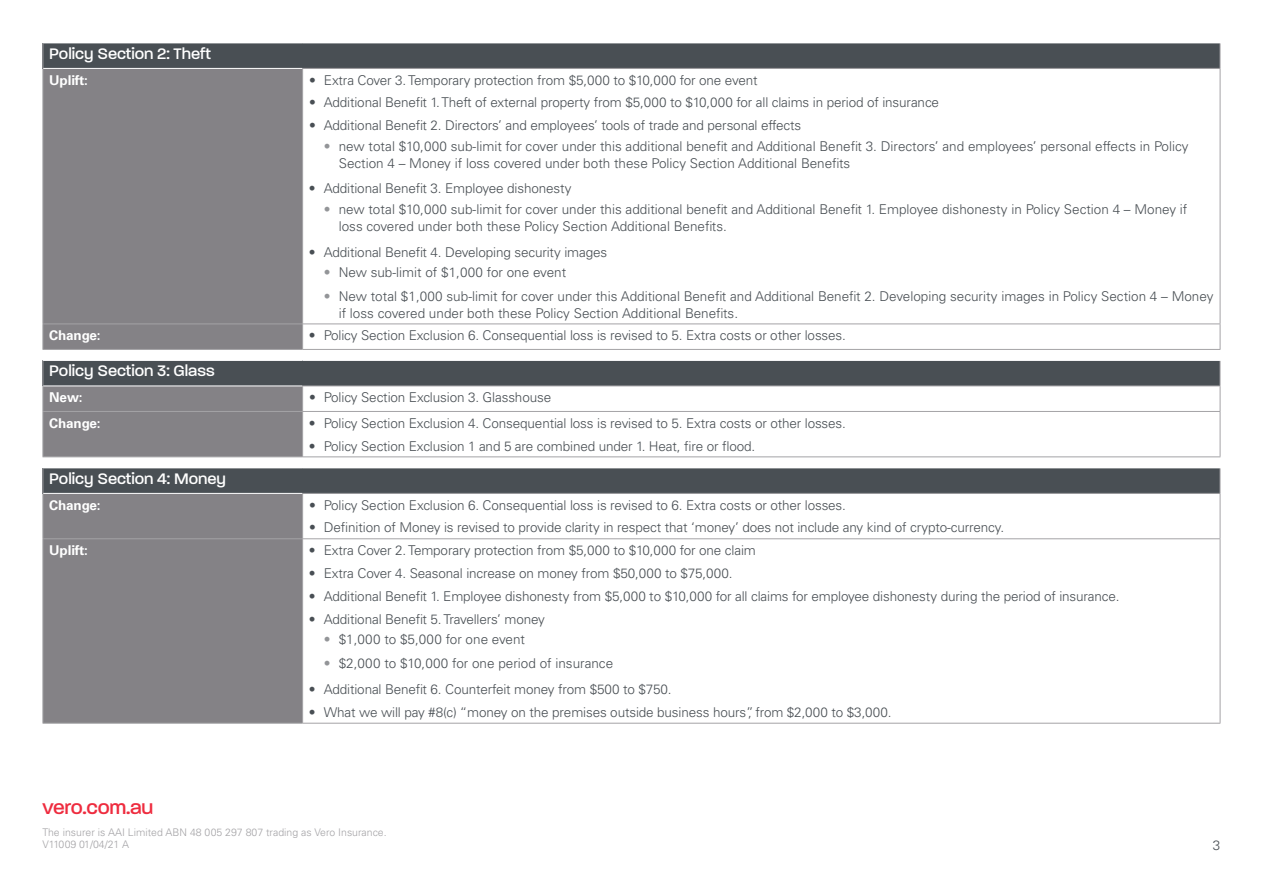
<style>
.page{position:relative;width:1263px;height:893px;background:#fff}
.page>*{position:absolute;margin:0;border:0;box-sizing:border-box;transform-origin:0 0}
.t1{font:500 21px "Paralucent";letter-spacing:-.015em;color:#ee2c3f}
.t2{font:500 16.5px "Paralucent";color:#fff}
.t3{font:300 13.5px/16.5px "Univers LT Std";letter-spacing:-.01em;color:#494f54}
.t4{font:700 13.5px "Univers LT Std";letter-spacing:-.01em;color:#fff}
.t5{font:300 10.5px/12px "Univers LT Std";color:#a4a3a6}
.s1{color:#939598}
</style>
<div class="page">
<div style="left:43px;top:43px;width:1177px;height:25px;background:#494f54"></div>
<div style="left:44px;top:69px;width:258px;height:280px;background:#848286"></div>
<svg style="left:1220px;top:43px;width:1px;height:25px"></svg>
<hr style="left:43px;top:68px;width:1px;height:256px;background:#a4a3a6">
<hr style="left:302px;top:68px;width:918px;height:1px;background:#a4a3a6">
<hr style="left:302px;top:69px;width:1px;height:255px;background:#a4a3a6">
<hr style="left:1220px;top:69px;width:1px;height:255px;background:#a4a3a6">
<hr style="left:43px;top:324px;width:260px;height:1px;background:#a4a3a6">
<svg style="left:43px;top:324px;width:1px;height:25px"></svg>
<hr style="left:303px;top:324px;width:917px;height:1px;background:#a4a3a6">
<svg style="left:302px;top:325px;width:1px;height:24px"></svg>
<svg style="left:1220px;top:324px;width:1px;height:25px"></svg>
<hr style="left:43px;top:349px;width:260px;height:1px;background:#a4a3a6">
<hr style="left:303px;top:349px;width:917px;height:1px;background:#a4a3a6">
<hr style="left:43px;top:43px;width:260px;height:1px;background:#fff">
<hr style="left:303px;top:43px;width:917px;height:1px;background:#fff">
<svg style="left:43px;top:43px;width:1px;height:25px"></svg>
<hr style="left:43px;top:68px;width:259px;height:1px;background:#fff">
<div style="left:43px;top:360px;width:1177px;height:26px;background:#494f54"></div>
<hr style="left:302px;top:386px;width:918px;height:1px;background:#a4a3a6">
<svg style="left:1220px;top:361px;width:1px;height:50px"></svg>
<hr style="left:303px;top:411px;width:917px;height:1px;background:#a4a3a6">
<hr style="left:1220px;top:412px;width:1px;height:44px;background:#a4a3a6">
<hr style="left:303px;top:456px;width:917px;height:1px;background:#a4a3a6">
<hr style="left:43px;top:360px;width:260px;height:1px;background:#fff">
<hr style="left:303px;top:360px;width:917px;height:1px;background:#fff">
<svg style="left:43px;top:361px;width:260px;height:96px"></svg>
<hr style="left:43px;top:386px;width:259px;height:1px;background:#fff">
<div style="left:43px;top:468px;width:1177px;height:25px;background:#494f54"></div>
<div style="left:44px;top:494px;width:258px;height:229px;background:#848286"></div>
<svg style="left:1220px;top:468px;width:1px;height:25px"></svg>
<hr style="left:43px;top:493px;width:1px;height:45px;background:#a4a3a6">
<hr style="left:302px;top:493px;width:918px;height:1px;background:#a4a3a6">
<hr style="left:302px;top:494px;width:1px;height:44px;background:#a4a3a6">
<hr style="left:1220px;top:494px;width:1px;height:44px;background:#a4a3a6">
<hr style="left:43px;top:538px;width:260px;height:1px;background:#a4a3a6">
<hr style="left:43px;top:539px;width:1px;height:184px;background:#a4a3a6">
<hr style="left:303px;top:538px;width:917px;height:1px;background:#a4a3a6">
<hr style="left:302px;top:539px;width:1px;height:184px;background:#a4a3a6">
<hr style="left:1220px;top:539px;width:1px;height:184px;background:#a4a3a6">
<hr style="left:43px;top:723px;width:260px;height:1px;background:#a4a3a6">
<hr style="left:303px;top:723px;width:917px;height:1px;background:#a4a3a6">
<svg style="left:43px;top:468px;width:1px;height:25px"></svg>
<hr style="left:43px;top:493px;width:259px;height:1px;background:#fff">
<p class="t2" style="left:49px;top:44px;width:163px">Policy Section 2: Theft</p>
<p class="t4" style="left:49px;top:72px;width:40px">Uplift:</p>
<p class="t3" style="left:309px;top:72px;width:450px">• Extra Cover 3. Temporary protection from $5,000 to $10,000 for one event</p>
<p class="t3" style="left:309px;top:94px;width:632px">• Additional Benefit 1. Theft of external property from $5,000 to $10,000 for all claims in period of insurance</p>
<p class="t3" style="left:309px;top:117px;width:494px">• Additional Benefit 2. Directors’ and employees’ tools of trade and personal effects</p>
<p class="t3" style="left:339px;top:138px;width:851px;text-indent:-15px"><span class="s1">•</span> new total $10,000 sub-limit for cover under this additional benefit and Additional Benefit 3. Directors’ and employees’ personal effects in Policy<br>Section 4 – Money if loss covered under both these Policy Section Additional Benefits</p>
<p class="t3" style="left:309px;top:180px;width:264px">• Additional Benefit 3. Employee dishonesty</p>
<p class="t3" style="left:339px;top:201px;width:850px;text-indent:-15px"><span class="s1">•</span> new total $10,000 sub-limit for cover under this additional benefit and Additional Benefit 1. Employee dishonesty in Policy Section 4 – Money if loss covered under both these Policy Section Additional Benefits.</p>
<p class="t3" style="left:309px;top:243px;width:300px">• Additional Benefit 4. Developing security images</p>
<p class="t3" style="left:324px;top:264px;width:244px"><span class="s1">•</span> New sub-limit of $1,000 for one event</p>
<p class="t3" style="left:339px;top:288px;width:876px;text-indent:-15px"><span class="s1">•</span> New total $1,000 sub-limit for cover under this Additional Benefit and Additional Benefit 2. Developing security images in Policy Section 4 – Money if loss covered under both these Policy Section Additional Benefits.</p>
<p class="t4" style="left:49px;top:327px;width:53px">Change:</p>
<p class="t3" style="left:309px;top:327px;width:538px">• Policy Section Exclusion 6. Consequential loss is revised to 5. Extra costs or other losses.</p>
<p class="t2" style="left:49px;top:361px;width:167px">Policy Section 3: Glass</p>
<p class="t4" style="left:49px;top:389px;width:35px">New:</p>
<p class="t3" style="left:309px;top:389px;width:244px">• Policy Section Exclusion 3. Glasshouse</p>
<p class="t4" style="left:49px;top:415px;width:53px">Change:</p>
<p class="t3" style="left:309px;top:415px;width:538px">• Policy Section Exclusion 4. Consequential loss is revised to 5. Extra costs or other losses.</p>
<p class="t3" style="left:309px;top:437px;width:448px">• Policy Section Exclusion 1 and 5 are combined under 1. Heat, fire or flood.</p>
<p class="t2" style="left:49px;top:469px;width:178px">Policy Section 4: Money</p>
<p class="t4" style="left:49px;top:497px;width:53px">Change:</p>
<p class="t3" style="left:309px;top:496px;width:538px">• Policy Section Exclusion 6. Consequential loss is revised to 6. Extra costs or other losses.</p>
<p class="t3" style="left:309px;top:519px;width:697px">• Definition of Money is revised to provide clarity in respect that ‘money’ does not include any kind of crypto-currency.</p>
<p class="t4" style="left:49px;top:542px;width:40px">Uplift:</p>
<p class="t3" style="left:309px;top:542px;width:448px">• Extra Cover 2. Temporary protection from $5,000 to $10,000 for one claim</p>
<p class="t3" style="left:309px;top:565px;width:425px">• Extra Cover 4. Seasonal increase on money from $50,000 to $75,000.</p>
<p class="t3" style="left:309px;top:588px;width:812px">• Additional Benefit 1. Employee dishonesty from $5,000 to $10,000 for all claims for employee dishonesty during the period of insurance.</p>
<p class="t3" style="left:309px;top:611px;width:237px">• Additional Benefit 5. Travellers’ money</p>
<p class="t3" style="left:324px;top:631px;width:203px"><span class="s1">•</span> $1,000 to $5,000 for one event</p>
<p class="t3" style="left:324px;top:655px;width:291px"><span class="s1">•</span> $2,000 to $10,000 for one period of insurance</p>
<p class="t3" style="left:309px;top:681px;width:364px">• Additional Benefit 6. Counterfeit money from $500 to $750.</p>
<p class="t3" style="left:309px;top:704px;width:584px">• What we will pay #8(c) “money on the premises outside business hours”, from $2,000 to $3,000.</p>
<h1 class="t1" style="left:43px;top:795px;width:112px">vero.com.au</h1>
<p class="t5" style="left:43px;top:826px;width:346px">The insurer is AAI Limited ABN 48 005 297 807 trading as Vero Insurance.<br>V11009 01/04/21 A</p>
<p class="t3" style="left:1213px;top:837px;width:9px">3</p>
</div>
